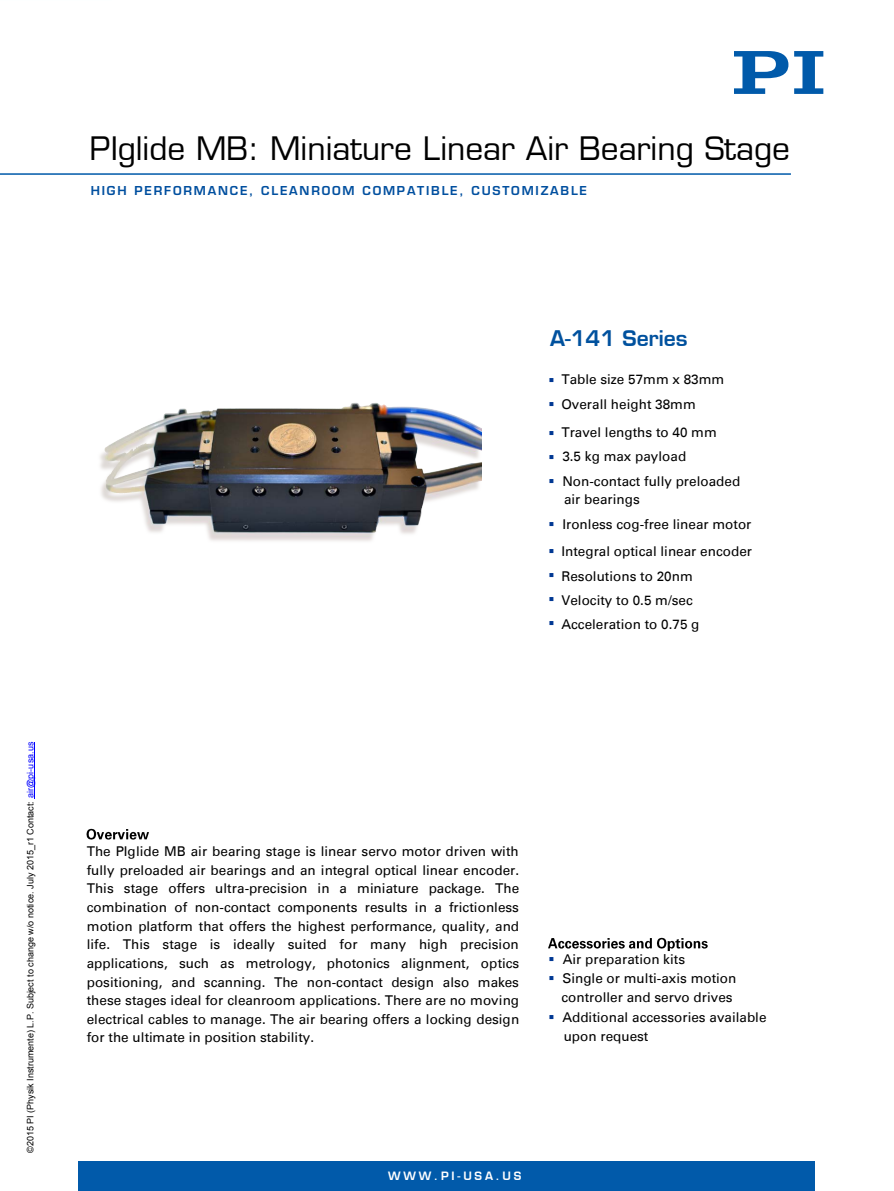
<style>
.page{position:relative;width:894px;height:1191px;background:#fff}
.page>*{position:absolute;margin:0;border:0;box-sizing:border-box;transform-origin:0 0}
.t1{font:31.5px "Eurostile LT";color:#000}
.t2{font:700 21px "Eurostile LT";color:#00519e}
.t3{font:13.5px/18.6px "Univers LT 55";color:#000;text-align:justify}
.t4{font:13.5px/24.5px "Univers LT55";color:#000}
.t5{font:13.5px "Wingdings";color:#003893}
.t6{font:600 12px "Eurostile";letter-spacing:.15em;color:#004f9f}
.t7{font:700 11.25px "Eurostile LT";letter-spacing:.25em;color:#fff}
.t8{font:9px "Arial";letter-spacing:.005em;color:#000}
.s1{font-style:inherit}
.s2{color:#00f}
.s3{color:#003893}
.s4{font-family:"Univers LT55"}
</style>
<div class="page">
<hr style="left:0;top:0;width:112px;height:1px;background:#fbffff">
<div style="left:79px;top:1161px;width:736px;height:29px;background:#015aaa"></div>
<svg style="left:734px;top:51px;width:54px;height:43px"></svg>
<svg style="left:794px;top:51px;width:29px;height:43px"></svg>
<hr style="left:0;top:173px;width:790px;height:2px;background:#015aaa">
<img style="left:86px;top:828px;width:63px;height:12px">
<img style="left:548px;top:937px;width:160px;height:14px">
<hr style="left:34px;top:742px;width:1px;height:56px;background:#00f">
<img style="left:100px;top:403px;width:381px;height:138px">
<h1 class="t1" style="left:90px;top:129px;width:701px"><span class="s1">PIglide</span> MB<span class="s1">:</span> Miniature Linear <span class="s1">Air Bearing</span> Stage</h1>
<p class="t6" style="left:91px;top:183px;width:497px">HIGH PERFORMANCE, CLEANROOM COMPATIBLE, CUSTOMIZABLE</p>
<p class="t8" style="left:24px;top:1152px;width:412px;rotate:-90deg">©2015 PI (Physik Instrumente) L.P. Subject to change w/o notice. July 2015_r1 Contact: <span class="s2">air@pi-usa.us</span></p>
<h2 class="t2" style="left:550px;top:325px;width:139px">A-141 Series</h2>
<p class="t4" style="left:561px;top:367px;width:164px;line-height:25.2px">Table size 57mm x 83mm<br>Overall height 38mm</p>
<p class="t4" style="left:562px;top:420px;width:179px;text-indent:-14px"><span class="s3">▪</span> Travel lengths to 40 mm<br>3.5 kg max payload<br>Non-contact fully preloaded</p>
<p class="t5" style="left:548px;top:373px;width:8px">▪</p>
<p class="t5" style="left:548px;top:397px;width:8px">▪</p>
<p class="t4" style="left:564px;top:487px;width:77px">air bearings</p>
<p class="t4" style="left:548px;top:511px;width:204px"><span class="s3">▪</span> Ironless cog-free linear motor</p>
<p class="t4" style="left:548px;top:538px;width:205px"><span class="s3">▪</span> Integral optical linear encoder</p>
<p class="t4" style="left:548px;top:564px;width:146px"><span class="s3">▪</span> Resolutions to 20nm</p>
<p class="t4" style="left:548px;top:588px;width:146px"><span class="s3">▪</span> Velocity to 0.5 m/sec</p>
<p class="t4" style="left:548px;top:612px;width:152px"><span class="s3">▪</span> Acceleration to 0.75 g</p>
<p class="t3" style="left:87px;top:841px;width:434px">The PIglide MB air bearing stage is linear servo motor driven with fully preloaded air bearings and an integral optical linear encoder.<br>This stage offers ultra-precision in a miniature package. The combination of non-contact components results in a frictionless motion platform that offers the highest performance, quality, and life. This stage is ideally suited for many high precision applications, such as metrology, photonics alignment, optics positioning, and scanning. The non-contact design also makes these stages ideal for cleanroom applications. There are no moving electrical cables to manage. The air bearing offers a locking design for the ultimate in position stability.</p>
<p class="t3" style="left:548px;top:950px;width:138px"><span class="s3">▪</span> Air preparation kit<span class="s4">s</span></p>
<p class="t4" style="left:548px;top:968px;width:189px;line-height:19.4px;text-align:right"><span class="s3">▪</span> Single or multi-axis motion controller and servo drives</p>
<p class="t4" style="left:563px;top:1007px;width:204px;line-height:19.4px;text-indent:-15px"><span class="s3">▪</span> Additional accessories available upon request</p>
<p class="t7" style="left:388px;top:1168px;width:135px">WWW.PI-USA.US</p>
</div>
